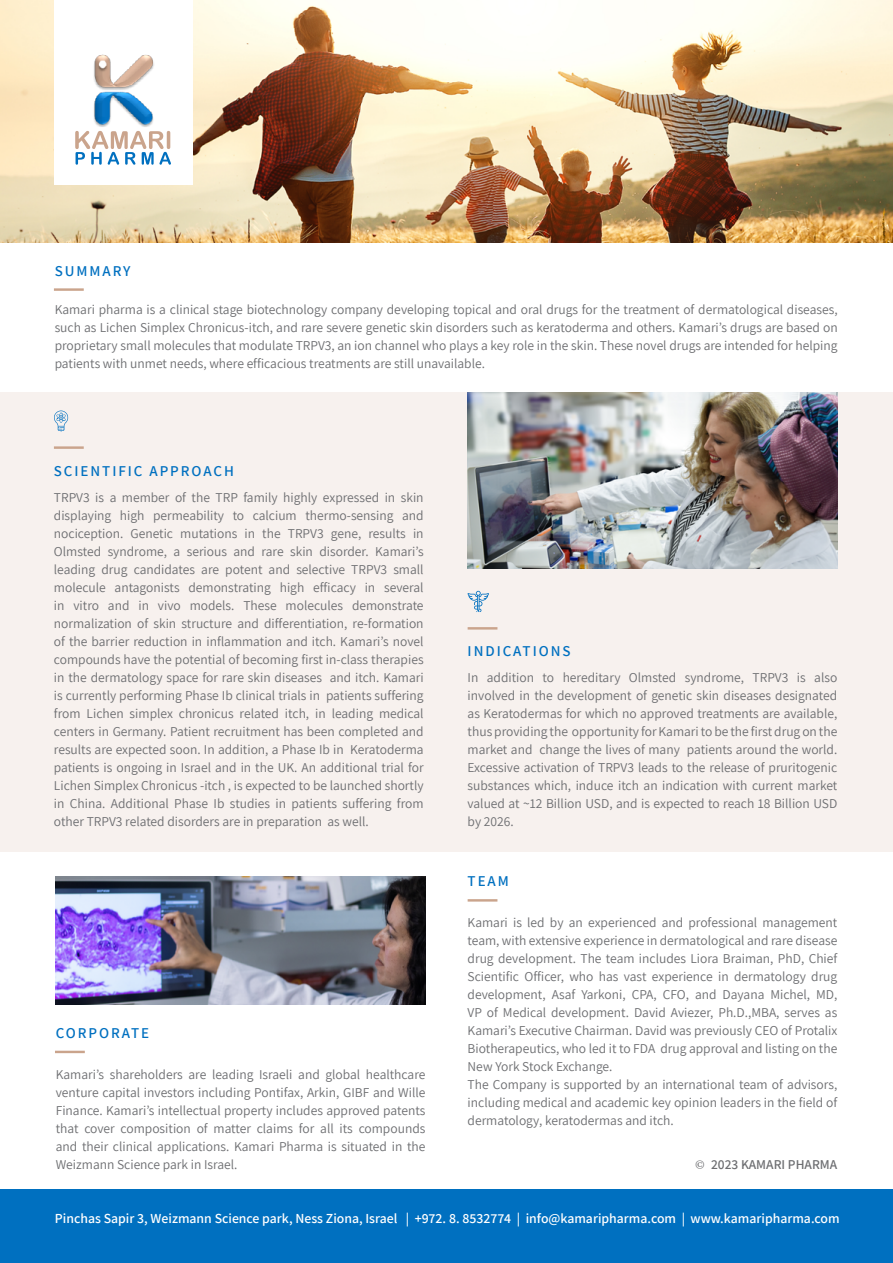
<style>
.page{position:relative;width:893px;height:1263px;background:#fff}
.page>*{position:absolute;margin:0;border:0;box-sizing:border-box;transform-origin:0 0}
.t1{font:600 15px "Assistant";letter-spacing:.13em;color:#0070c0}
.t2{font:600 13.8px "Assistant";color:#fff}
.t3{font:13.5px/18px "Assistant";color:#6d6e71}
.t4{font:600 13.5px "Assistant";color:#6d6e71}
.t5{font:13.5px "Adobe Hebrew";color:#6d6e71}
</style>
<div class="page">
<img style="left:0;top:0;width:893px;height:242px">
<div style="left:0;top:393px;width:893px;height:459px;background:#f7f1ee"></div>
<div style="left:54px;top:288px;width:30px;height:3px;border:2px solid #caa48c"></div>
<div style="left:54px;top:446px;width:30px;height:3px;border:2px solid #caa48c"></div>
<div style="left:468px;top:899px;width:29px;height:2px;border:2px solid #caa48c"></div>
<div style="left:55px;top:1051px;width:30px;height:2px;border:2px solid #caa48c"></div>
<div style="left:0;top:1189px;width:893px;height:74px;background:#0070c0"></div>
<div style="left:468px;top:627px;width:29px;height:3px;border:2px solid #caa48c"></div>
<svg style="left:468px;top:591px;width:21px;height:21px"></svg>
<img style="left:55px;top:876px;width:370px;height:128px">
<img style="left:468px;top:393px;width:370px;height:175px">
<svg style="left:54px;top:411px;width:15px;height:21px"></svg>
<div style="left:54px;top:0;width:139px;height:185px;background:#fff"></div>
<img style="left:94px;top:54px;width:60px;height:73px">
<svg style="left:75px;top:131px;width:96px;height:34px"></svg>
<p class="t1" style="left:55px;top:260px;width:77px">SUMMARY</p>
<p class="t3" style="left:55px;top:300px;width:785px;text-align:justify">Kamari pharma is a clinical stage biotechnology company developing topical and oral drugs for the treatment of dermatological diseases, such as Lichen Simplex Chronicus-itch, and rare severe genetic skin disorders such as keratoderma and others. Kamari s’ drugs are based on proprietary small molecules that modulate TRPV3, an ion channel who plays a key role in the skin. These novel drugs are intended for helping patients with unmet needs, where efficacious treatments are still unavailable.</p>
<p class="t1" style="left:54px;top:460px;width:90px">SCIENTIFIC</p>
<p class="t1" style="left:149px;top:460px;width:86px">APPROACH</p>
<p class="t3" style="left:54px;top:488px;width:371px;text-align:right">TRPV3 is a member of the TRP family highly expressed in skin and</p>
<p class="t3" style="left:54px;top:506px;width:59px">displaying</p>
<p class="t3" style="left:120px;top:506px;width:26px">high</p>
<p class="t3" style="left:153px;top:506px;width:73px">permeability</p>
<p class="t3" style="left:253px;top:506px;width:45px">calcium</p>
<p class="t3" style="left:305px;top:506px;width:90px">thermo-sensing</p>
<p class="t3" style="left:233px;top:506px;width:13px">to</p>
<p class="t3" style="left:54px;top:524px;width:71px">nociception.</p>
<p class="t3" style="left:130px;top:524px;width:44px">Genetic</p>
<p class="t3" style="left:180px;top:524px;width:59px">mutations</p>
<p class="t3" style="left:245px;top:524px;width:12px">in</p>
<p class="t3" style="left:262px;top:524px;width:20px">the</p>
<p class="t3" style="left:288px;top:524px;width:37px">TRPV3</p>
<p class="t3" style="left:331px;top:524px;width:32px">gene,</p>
<p class="t3" style="left:368px;top:524px;width:39px">results</p>
<p class="t3" style="left:413px;top:524px;width:12px">in</p>
<p class="t3" style="left:54px;top:542px;width:49px">Olmsted</p>
<p class="t3" style="left:108px;top:542px;width:74px">syndrome a,</p>
<p class="t3" style="left:234px;top:542px;width:23px">and</p>
<p class="t3" style="left:187px;top:542px;width:42px">serious</p>
<p class="t3" style="left:290px;top:542px;width:24px">skin</p>
<p class="t3" style="left:262px;top:542px;width:24px">rare</p>
<p class="t3" style="left:319px;top:542px;width:51px">disorder.</p>
<p class="t3" style="left:375px;top:542px;width:50px">Kamari s’</p>
<p class="t3" style="left:54px;top:560px;width:43px">leading</p>
<p class="t3" style="left:101px;top:560px;width:28px">drug</p>
<p class="t3" style="left:134px;top:560px;width:63px">candidates</p>
<p class="t3" style="left:269px;top:560px;width:23px">and</p>
<p class="t3" style="left:296px;top:560px;width:50px">selective</p>
<p class="t3" style="left:393px;top:560px;width:32px">small</p>
<p class="t3" style="left:351px;top:560px;width:37px">TRPV3</p>
<p class="t3" style="left:225px;top:560px;width:39px">potent</p>
<p class="t3" style="left:201px;top:560px;width:19px">are</p>
<p class="t3" style="left:54px;top:577px;width:53px">molecule</p>
<p class="t3" style="left:115px;top:577px;width:67px">antagonists</p>
<p class="t3" style="left:188px;top:577px;width:84px">demonstrating</p>
<p class="t3" style="left:280px;top:577px;width:26px">high</p>
<p class="t3" style="left:313px;top:577px;width:44px">efficacy</p>
<p class="t3" style="left:365px;top:577px;width:12px">in</p>
<p class="t3" style="left:384px;top:577px;width:41px">several</p>
<p class="t3" style="left:108px;top:595px;width:23px">and</p>
<p class="t3" style="left:190px;top:595px;width:46px">models.</p>
<p class="t3" style="left:243px;top:595px;width:35px">These</p>
<p class="t3" style="left:286px;top:595px;width:59px">molecules</p>
<p class="t3" style="left:352px;top:595px;width:73px">demonstrate</p>
<p class="t3" style="left:54px;top:595px;width:12px">in</p>
<p class="t3" style="left:54px;top:613px;width:371px">normalization of skin structure and differentiation, re-formation</p>
<p class="t3" style="left:54px;top:631px;width:371px">of the barrier reduction in inflammation and itch. Kamari s’ novel</p>
<p class="t3" style="left:54px;top:649px;width:371px">compounds have the potential of becoming first in-class therapies</p>
<p class="t3" style="left:330px;top:667px;width:95px">and itch. Kamari</p>
<p class="t3" style="left:73px;top:595px;width:27px">vitro</p>
<p class="t3" style="left:138px;top:595px;width:12px">in</p>
<p class="t3" style="left:158px;top:595px;width:24px">vivo</p>
<p class="t3" style="left:54px;top:667px;width:270px">in the dermatology space for rare skin diseases</p>
<p class="t3" style="left:54px;top:685px;width:371px">is currently performing Phase Ib clinical trials in patients suffering</p>
<p class="t3" style="left:54px;top:703px;width:371px">from Lichen simplex chronicus related itch, in leading medical</p>
<p class="t3" style="left:54px;top:721px;width:371px">centers in Germany. Patient recruitment has been completed and</p>
<p class="t3" style="left:350px;top:739px;width:75px">Keratoderma</p>
<p class="t3" style="left:54px;top:739px;width:371px">results are expected soon In. addition a, Phase Ib in<br>patients is ongoing in Israel and in the UK. An additional trial for Lichen Simplex Chronicus -itch is, expected to be launched shortly in China. Additional Phase Ib studies in patients suffering from other TRPV3 related disorders are in preparation as well.</p>
<p class="t1" style="left:56px;top:1023px;width:95px">CORPORATE</p>
<p class="t3" style="left:56px;top:1064px;width:371px;text-align:justify">Kamari s’ shareholders are leading Israeli and global healthcare venture capital investors including Pontifax, Arkin, GIBF and Wille Finance. Kamari s’ intellectual property includes approved patents that cover composition of matter claims for all its compounds and their clinical applications. Kamari Pharma is situated in the Weizmann Science park in Israel.</p>
<p class="t1" style="left:468px;top:641px;width:104px">INDICATIONS</p>
<p class="t3" style="left:487px;top:668px;width:49px">addition</p>
<p class="t3" style="left:563px;top:668px;width:59px">hereditary</p>
<p class="t3" style="left:629px;top:668px;width:49px">Olmsted</p>
<p class="t3" style="left:685px;top:668px;width:61px">syndrome,</p>
<p class="t3" style="left:814px;top:668px;width:25px">also</p>
<p class="t3" style="left:797px;top:668px;width:10px">is</p>
<p class="t3" style="left:468px;top:668px;width:12px">In</p>
<p class="t3" style="left:468px;top:686px;width:371px">involved in the development of genetic skin diseases designated</p>
<p class="t3" style="left:468px;top:704px;width:371px">as Keratodermas for which no approved treatments are available,</p>
<p class="t3" style="left:468px;top:722px;width:371px">thusprovidingthe opportunityforKamaritobethefirstdrugonthe</p>
<p class="t3" style="left:687px;top:740px;width:152px">patients around the world.</p>
<p class="t3" style="left:753px;top:668px;width:37px">TRPV3</p>
<p class="t3" style="left:543px;top:668px;width:13px">to</p>
<p class="t3" style="left:539px;top:740px;width:142px">change the lives of many</p>
<p class="t3" style="left:468px;top:740px;width:371px">market and<br>Excessive activation of TRPV3 leads to the release of pruritogenic substances which, induce itch an indication with current market valued at ~12 Billion USD, and is expected to reach 18 Billion USD by 2026.</p>
<p class="t1" style="left:468px;top:871px;width:43px">TEAM</p>
<p class="t3" style="left:468px;top:913px;width:371px">Kamari is led by an experienced and professional management team, with extensive experience in dermatological and rare disease drug development. The team includes Liora Braiman, PhD, Chief Scientific Officer, who has vast experience in dermatology drug development, Asaf Yarkoni, CPA, CFO, and Dayana Michel, MD, VP of Medical development. David Aviezer, Ph D. .,MBA, serves as Kamari s’ Executive Chairman. David was previously CEO of Protalix Biotherapeutics, who led toit FDA drug approval and listing on the New York Stock Exchange.<br>The Company is supported by an international team of advisors, including medical and academic key opinion leaders in the field of dermatology, keratodermas and itch.</p>
<p class="t4" style="left:711px;top:1155px;width:128px">2023 KAMARI PHARMA</p>
<p class="t5" style="left:695px;top:1156px;width:11px">©</p>
<p class="t2" style="left:55px;top:1208px;width:344px">Pinchas Sapir 3, Weizmann Science park, Ness Ziona, Israel</p>
<p class="t2" style="left:406px;top:1208px;width:435px">| +972. 8. 8532774 | info@kamaripharma.com | www.kamaripharma.com</p>
</div>
